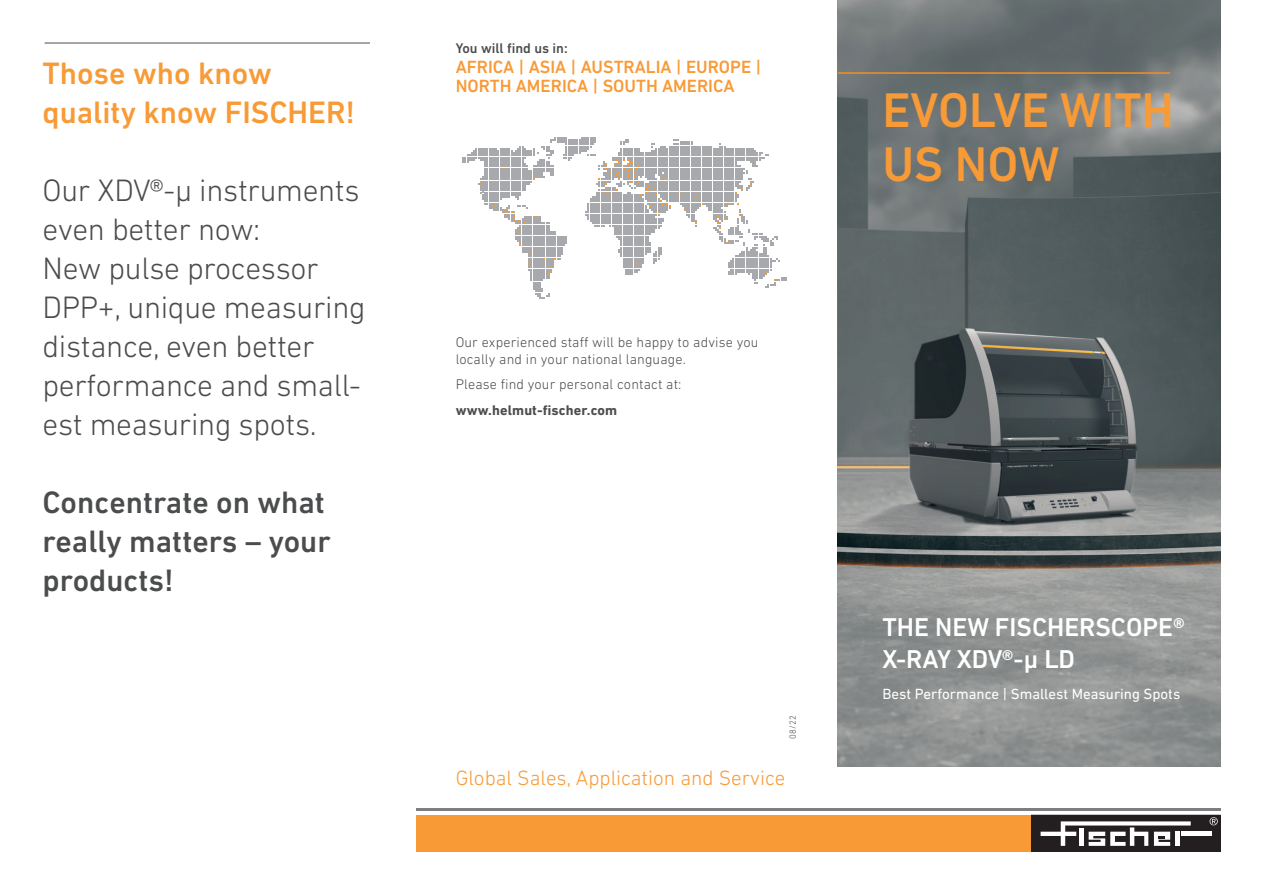
<style>
.page{position:relative;width:1263px;height:893px;background:#fff}
.page>*{position:absolute;margin:0;border:0;box-sizing:border-box;transform-origin:0 0}
.t1{font:500 49.5px/54px "DIN Next LT Pro";color:#f89a36}
.t2{font:300 31.5px/39px "DIN Next LT Pro";letter-spacing:-.01em;color:#4b4c4d}
.t3{font:500 31.5px/39px "DIN Next LT Pro";color:#4b4c4d}
.t4{font:500 31.5px/39px "DIN Next LT Pro";color:#f89a36}
.t5{font:500 26.25px/31.5px "DIN Next LT Pro";color:#fff}
.t6{font:300 21px "DIN Next LT Pro";color:#f89a36}
.t7{font:500 18px/19.5px "DIN Next LT Pro";color:#f89a36}
.t8{font:15px "DIN Next LT Pro";color:#fff}
.t9{font:300 14.25px/17.1px "DIN Next LT Pro";letter-spacing:.01em;color:#4b4c4d}
.t10{font:700 14.25px "DIN Next LT Pro";letter-spacing:.01em;color:#4b4c4d}
.t11{font:500 14.25px "DIN Next LT Pro";color:#4b4c4d}
.t12{font:300 9px "DIN Next LT Pro";color:#4b4c4d}
</style>
<div class="page">
<img style="left:838px;top:0;width:382px;height:767px">
<div style="left:416px;top:815px;width:615px;height:36px;background:#f89a36"></div>
<hr style="left:416px;top:808px;width:804px;height:3px;background:#7c7e81">
<svg style="left:1031px;top:815px;width:189px;height:36px"></svg>
<hr style="left:45px;top:43px;width:325px;height:1px;background:#4b4c4d">
<svg style="left:462px;top:137px;width:325px;height:162px"></svg>
<hr style="left:838px;top:72px;width:332px;height:2px;background:#f68f1e">
<p class="t4" style="left:43px;top:53px;width:314px">Those who know quality know FISCHER!</p>
<p class="t2" style="left:43px;top:170px;width:324px">Our XDV®-µ instruments even better now:<br>New pulse processor<br>DPP+, unique measuring distance, even better performance and small&shy;est measuring spots.</p>
<p class="t3" style="left:43px;top:482px;width:290px">Concentrate on what really matters – your products!</p>
<p class="t11" style="left:456px;top:40px;width:114px">You will find us in:</p>
<p class="t7" style="left:456px;top:57px;width:307px">AFRICA | ASIA | AUSTRALIA | EUROPE |<br>NORTH AMERICA | SOUTH AMERICA</p>
<p class="t9" style="left:456px;top:333px;width:304px">Our experienced staff will be happy to advise you locally and in your national language.</p>
<p class="t9" style="left:456px;top:376px;width:227px">Please find your personal contact at:</p>
<p class="t10" style="left:456px;top:402px;width:163px">www.helmut-fischer.com</p>
<p class="t12" style="left:788px;top:739px;width:25px;rotate:-90deg">08/22</p>
<p class="t6" style="left:456px;top:766px;width:331px">Global Sales, Application and Service</p>
<h1 class="t1" style="left:882px;top:83px;width:293px">EVOLVE WITH<br>US NOW</h1>
<p class="t5" style="left:882px;top:611px;width:304px">THE NEW FISCHERSCOPE®<br>X-RAY XDV®-μ LD</p>
<p class="t8" style="left:882px;top:685px;width:299px">Best Performance | Smallest Measuring Spots</p>
</div>
